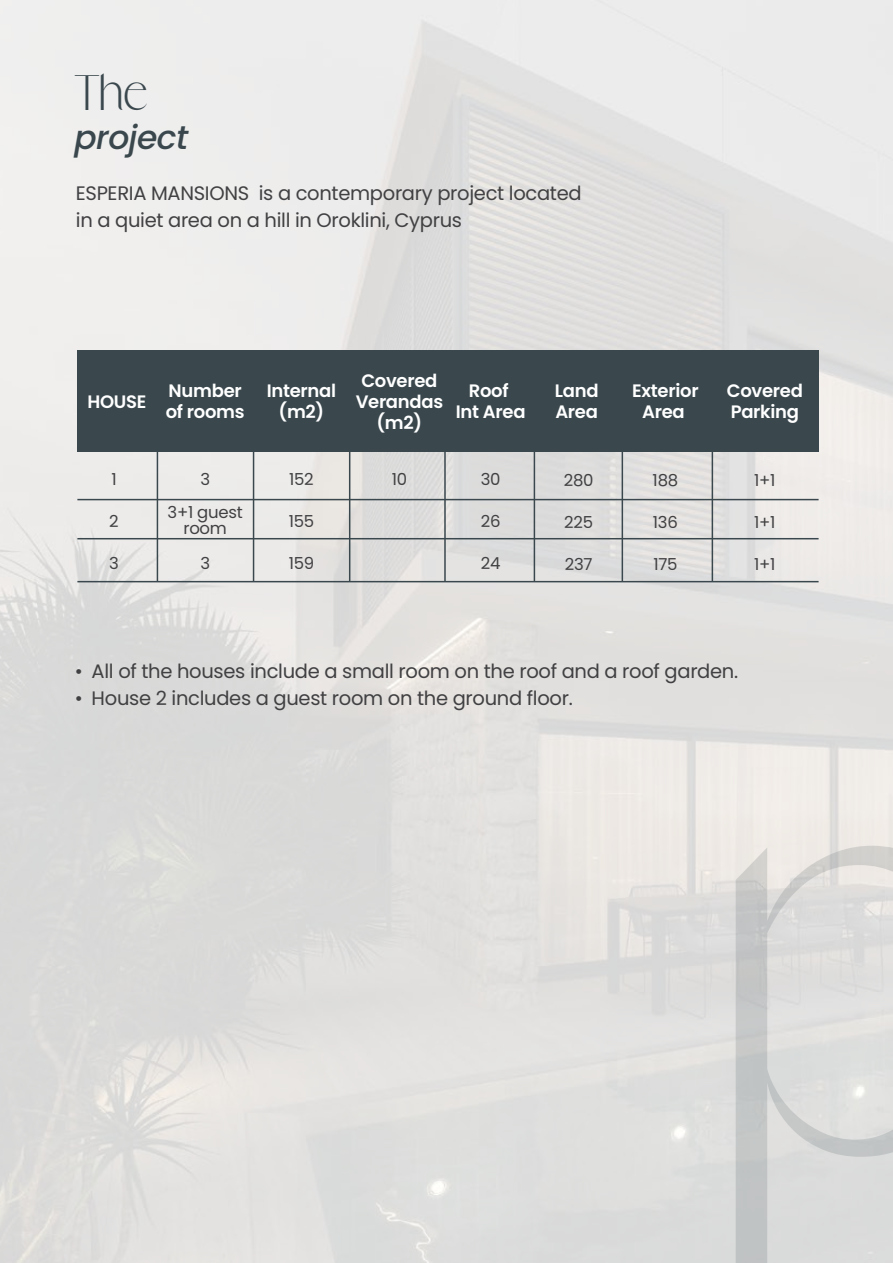
<style>
.page{position:relative;width:893px;height:1263px;background:#fff}
.page>*{position:absolute;margin:0;border:0;box-sizing:border-box;transform-origin:0 0}
.t1{font:49.5px "Starsight";color:#3a484e}
.t2{font:italic 500 33px "Poppins";letter-spacing:-.015em;color:#3a484e}
.t3{font:19.5px/27px "Poppins";letter-spacing:-.015em;color:#414042}
.t4{font:600 18px/21px "Poppins";letter-spacing:-.015em;color:#fff;text-align:center}
.t5{font:16.5px/33px "Poppins";letter-spacing:-.015em;color:#414042;text-align:center}
</style>
<div class="page">
<img style="left:0;top:0;width:893px;height:1263px">
<div style="left:77px;top:350px;width:742px;height:101px;background:#3a484e"></div>
<hr style="left:77px;top:499px;width:742px;height:1px;background:#3a484e">
<hr style="left:77px;top:538px;width:742px;height:1px;background:#3a484e">
<hr style="left:77px;top:581px;width:742px;height:1px;background:#3a484e">
<hr style="left:157px;top:360px;width:1px;height:222px;background:#3a484e">
<hr style="left:253px;top:360px;width:1px;height:222px;background:#3a484e">
<hr style="left:349px;top:360px;width:1px;height:222px;background:#3a484e">
<hr style="left:444px;top:360px;width:2px;height:222px;background:#3a484e">
<hr style="left:534px;top:360px;width:1px;height:222px;background:#3a484e">
<hr style="left:622px;top:360px;width:1px;height:222px;background:#3a484e">
<hr style="left:712px;top:360px;width:1px;height:222px;background:#3a484e">
<svg style="left:736px;top:846px;width:157px;height:417px;fill:#dbdbdb"></svg>
<h1 class="t1" style="left:74px;top:72px;width:75px">The</h1>
<h2 class="t2" style="left:74px;top:119px;width:116px">project</h2>
<p class="t3" style="left:76px;top:180px;width:507px">ESPERIA MANSIONS is a contemporary project located in a quiet area on a hill in Oroklini, Cyprus</p>
<p class="t4" style="left:87px;top:391px;width:60px">HOUSE</p>
<p class="t4" style="left:166px;top:380px;width:80px;text-align:left">Number of rooms</p>
<p class="t4" style="left:267px;top:380px;width:71px">Internal (m2)</p>
<p class="t4" style="left:356px;top:370px;width:89px">Covered<br>Verandas (m2)</p>
<p class="t4" style="left:456px;top:381px;width:71px">Roof<br>Int Area</p>
<p class="t4" style="left:555px;top:381px;width:45px;text-align:left">Land<br>Area</p>
<p class="t5" style="left:111px;top:462px;width:7px">1</p>
<p class="t5" style="left:109px;top:504px;width:11px">2</p>
<p class="t5" style="left:109px;top:546px;width:11px">3</p>
<p class="t5" style="left:168px;top:462px;width:77px">3<br>3+1 guest</p>
<p class="t5" style="left:183px;top:511px;width:45px;line-height:34.5px">room<br>3</p>
<p class="t5" style="left:289px;top:462px;width:26px">152</p>
<p class="t5" style="left:289px;top:504px;width:27px">155</p>
<p class="t5" style="left:289px;top:546px;width:27px">159</p>
<p class="t5" style="left:392px;top:462px;width:17px">10</p>
<p class="t5" style="left:481px;top:462px;width:21px">30</p>
<p class="t5" style="left:481px;top:504px;width:21px">26</p>
<p class="t5" style="left:481px;top:546px;width:21px">24</p>
<p class="t5" style="left:564px;top:464px;width:31px">280</p>
<p class="t5" style="left:564px;top:506px;width:30px">225</p>
<p class="t5" style="left:565px;top:548px;width:29px">237</p>
<p class="t4" style="left:632px;top:380px;width:68px">Exterior<br>Area</p>
<p class="t5" style="left:653px;top:464px;width:27px">188</p>
<p class="t5" style="left:653px;top:506px;width:26px">136</p>
<p class="t5" style="left:653px;top:548px;width:26px">175</p>
<p class="t4" style="left:727px;top:380px;width:78px;text-align:left">Covered<br>Parking</p>
<p class="t5" style="left:754px;top:464px;width:23px">1+1</p>
<p class="t5" style="left:754px;top:506px;width:23px">1+1</p>
<p class="t5" style="left:754px;top:548px;width:23px">1+1</p>
<p class="t3" style="left:75px;top:658px;width:665px">• All of the houses include a small room on the roof and a roof garden.</p>
<p class="t3" style="left:75px;top:685px;width:499px">• House 2 includes a guest room on the ground floor.</p>
</div>
